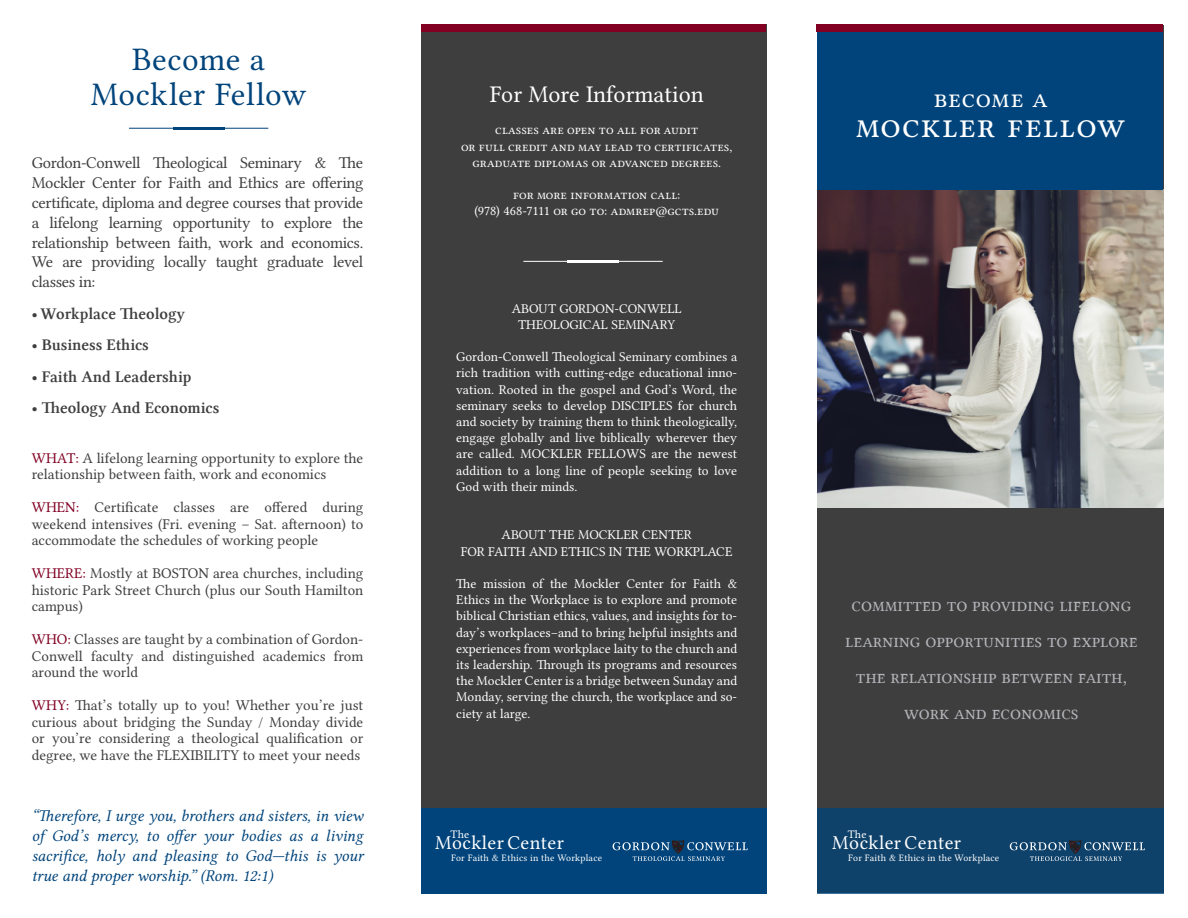
<style>
.page{position:relative;width:1188px;height:918px;background:#fff}
.page>*{position:absolute;margin:0;border:0;box-sizing:border-box;transform-origin:0 0}
.t1{font:36px "Lin Libertine O";letter-spacing:.03em;color:#fff}
.t2{font:33px "Lin Libertine O";letter-spacing:.01em;color:#00447b}
.t3{font:27px "Lin Libertine O";letter-spacing:.025em;color:#fff}
.t4{font:24px "Lin Libertine O";color:#fff}
.t5{font:19.8px "Lin Libertine O";letter-spacing:.02em;color:#fff}
.t6{font:19.5px/36px "Lin Libertine OC";color:#b5b6ba;text-align:center}
.t7{font:16.5px/19.8px "Lin Libertine O";letter-spacing:-.02em;color:#3e3e3f;text-align:justify}
.t8{font:16.5px/20.2px "Lin Libertine OI";color:#00447b;text-align:justify}
.t9{font:16.5px "Lin Libertine OB";color:#3e3e3f}
.t10{font:15px/16.5px "Lin Libertine O";color:#3e3e3f;text-align:justify}
.t11{font:13.5px/16.2px "Lin Libertine O";color:#fff;text-align:justify}
.t12{font:11.55px "Lin Libertine O";letter-spacing:.02em;color:#fff}
.t13{font:9.9px "Lin Libertine O";letter-spacing:.02em;color:#fff}
.s1{color:#820123}
</style>
<div class="page">
<div style="left:421px;top:24px;width:346px;height:868px;background:#3e3e3f"></div>
<div style="left:817px;top:25px;width:347px;height:867px;background:#3e3e3f"></div>
<img style="left:818px;top:190px;width:346px;height:318px">
<div style="left:818px;top:32px;width:345px;height:158px;background:#00447b"></div>
<hr style="left:129px;top:128px;width:139px;height:1px;background:#00447b">
<hr style="left:173px;top:127px;width:51px;height:2px;background:#00447b">
<div style="left:817px;top:808px;width:347px;height:85px;background:#0f426b"></div>
<svg style="left:1010px;top:840px;width:135px;height:21px"></svg>
<div style="left:421px;top:808px;width:346px;height:85px;background:#00447b"></div>
<svg style="left:613px;top:840px;width:135px;height:21px"></svg>
<div style="left:817px;top:25px;width:346px;height:7px;background:#820123"></div>
<hr style="left:523px;top:261px;width:140px;height:1px;background:#fff">
<hr style="left:567px;top:260px;width:52px;height:2px;background:#fff">
<div style="left:421px;top:25px;width:345px;height:7px;background:#820123"></div>
<p class="t2" style="left:132px;top:33px;width:134px">Become a</p>
<p class="t2" style="left:91px;top:68px;width:217px">Mockler Fellow</p>
<p class="t7" style="left:32px;top:151px;width:333px">Gordon-Conwell Theological Seminary &amp; The Mockler Center for Faith and Ethics are offering certificate, diploma and degree courses that provide a lifelong learning opportunity to explore the relationship between faith, work and economics.<br>We are providing locally taught graduate level classes in:</p>
<p class="t9" style="left:32px;top:304px;width:155px">• Workplace Theology</p>
<p class="t9" style="left:32px;top:335px;width:119px">• Business Ethics</p>
<p class="t9" style="left:32px;top:367px;width:161px">• Faith And Leadership</p>
<p class="t9" style="left:32px;top:398px;width:189px">• Theology And Economics</p>
<p class="t10" style="left:32px;top:448px;width:333px"><span class="s1">WHAT:</span> A lifelong learning opportunity to explore the relationship between faith, work and economics</p>
<p class="t10" style="left:32px;top:497px;width:333px"><span class="s1">WHEN:</span> Certificate classes are offered during weekend intensives (Fri. evening – Sat. afternoon) to accommodate the schedules of working people</p>
<p class="t10" style="left:32px;top:563px;width:333px"><span class="s1">WHERE:</span> Mostly at BOSTON area churches, including historic Park Street Church (plus our South Hamilton campus)</p>
<p class="t10" style="left:32px;top:629px;width:333px;text-align:left"><span class="s1">WHO:</span> Classes are taught by a combination of Gordon-<br>Conwell faculty and distinguished academics from around the world</p>
<p class="t10" style="left:32px;top:695px;width:333px"><span class="s1">WHY:</span> That’s totally up to you! Whether you’re just curious about bridging the Sunday / Monday divide or you’re considering a theological qualification or degree, we have the FLEXIBILITY to meet your needs</p>
<p class="t8" style="left:32px;top:806px;width:333px">“Therefore, I urge you, brothers and sisters, in view of God’s mercy, to offer your bodies as a living sacrifice, holy and pleasing to God—this is your true and proper worship.” (Rom. 12:1)</p>
<p class="t4" style="left:490px;top:75px;width:216px">For More Information</p>
<p class="t11" style="left:495px;top:120px;width:204px">classes are open to all for audit</p>
<p class="t11" style="left:461px;top:137px;width:273px">or full credit and may lead to certificates,</p>
<p class="t11" style="left:472px;top:153px;width:250px">graduate diplomas or advanced degrees.</p>
<p class="t11" style="left:513px;top:185px;width:169px">for more information call:</p>
<p class="t11" style="left:474px;top:201px;width:246px">(978) 468-7111 or go to: admrep@gcts.edu</p>
<p class="t11" style="left:512px;top:299px;width:171px">ABOUT GORDON-CONWELL</p>
<p class="t11" style="left:518px;top:315px;width:159px">THEOLOGICAL SEMINARY</p>
<p class="t11" style="left:456px;top:347px;width:283px">Gordon-Conwell Theological Seminary combines a rich tradition with cutting-edge educational inno&shy;vation. Rooted in the gospel and God’s Word, the seminary seeks to develop DISCIPLES for church and society by training them to think theologically, engage globally and live biblically wherever they are called. MOCKLER FELLOWS are the newest addition to a long line of people seeking to love God with their minds.</p>
<p class="t11" style="left:502px;top:525px;width:192px">ABOUT THE MOCKLER CENTER</p>
<p class="t11" style="left:461px;top:542px;width:273px">FOR FAITH AND ETHICS IN THE WORKPLACE</p>
<p class="t11" style="left:456px;top:574px;width:282px">The mission of the Mockler Center for Faith &amp; Ethics in the Workplace is to explore and promote biblical Christian ethics, values, and insights for to&shy;day’s workplaces–and to bring helpful insights and experiences from workplace laity to the church and its leadership. Through its programs and resources the Mockler Center is a bridge between Sunday and Monday, serving the church, the workplace and so&shy;ciety at large.</p>
<p class="t12" style="left:451px;top:825px;width:20px">The</p>
<p class="t5" style="left:435px;top:827px;width:131px">Mockler Center</p>
<p class="t13" style="left:451px;top:850px;width:153px">For Faith &amp; Ethics in the Workplace</p>
<p class="t3" style="left:934px;top:77px;width:115px">become a</p>
<p class="t1" style="left:856px;top:97px;width:271px">mockler fellow</p>
<p class="t6" style="left:845px;top:587px;width:294px">committed to providing lifelong learning opportunities to explore the relationship between faith, work and economics</p>
<p class="t12" style="left:848px;top:825px;width:20px">The</p>
<p class="t5" style="left:832px;top:827px;width:131px">Mockler Center</p>
<p class="t13" style="left:848px;top:850px;width:153px">For Faith &amp; Ethics in the Workplace</p>
</div>
